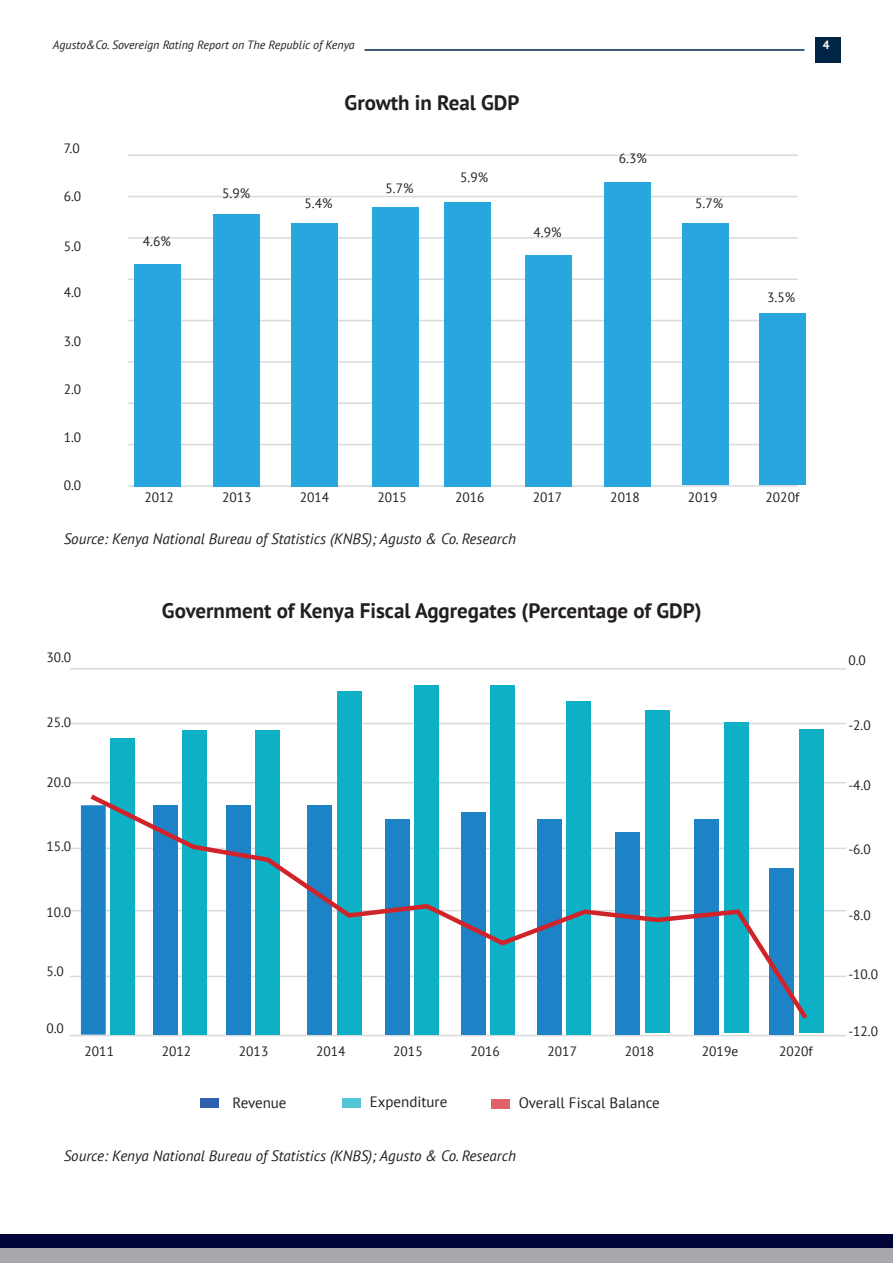
<style>
.page{position:relative;width:893px;height:1263px;background:#fff}
.page>*{position:absolute;margin:0;border:0;box-sizing:border-box;transform-origin:0 0}
.t1{font:700 21px "PT Sans";color:#231f20}
.Body{font:italic 15px "PT Sans";color:#231f20}
.TABLE_BODY{font:15px "PT Sans";color:#231f20}
.t2{font:13.5px "PT Sans";color:#231f20}
.t3{font:italic 12px "PT Sans";color:#231f20}
.t4{font:700 12px "PT Sans";color:#fff}
</style>
<div class="page">
<div style="left:0;top:1235px;width:893px;height:14px;background:#000436"></div>
<div style="left:0;top:1249px;width:893px;height:14px;background:#a7a9ac"></div>
<div style="left:815px;top:37px;width:26px;height:26px;background:#002545"></div>
<hr style="left:364px;top:49px;width:440px;height:2px;background:#002545">
<hr style="left:128px;top:485px;width:670px;height:2px;background:#d9dadc">
<hr style="left:128px;top:402px;width:670px;height:2px;background:#d9dadc">
<hr style="left:128px;top:196px;width:670px;height:1px;background:#d9dadc">
<hr style="left:128px;top:237px;width:670px;height:2px;background:#d9dadc">
<hr style="left:128px;top:320px;width:670px;height:1px;background:#d9dadc">
<hr style="left:128px;top:444px;width:670px;height:1px;background:#d9dadc">
<hr style="left:128px;top:278px;width:670px;height:2px;background:#d9dadc">
<hr style="left:128px;top:361px;width:670px;height:2px;background:#d9dadc">
<hr style="left:128px;top:154px;width:670px;height:2px;background:#d9dadc">
<div style="left:135px;top:264px;width:46px;height:223px;background:#28a6de"></div>
<div style="left:213px;top:214px;width:47px;height:273px;background:#28a6de"></div>
<div style="left:372px;top:207px;width:47px;height:280px;background:#28a6de"></div>
<div style="left:445px;top:202px;width:46px;height:285px;background:#28a6de"></div>
<div style="left:525px;top:255px;width:47px;height:232px;background:#28a6de"></div>
<div style="left:605px;top:182px;width:46px;height:305px;background:#28a6de"></div>
<div style="left:291px;top:224px;width:47px;height:263px;background:#28a6de"></div>
<div style="left:683px;top:224px;width:46px;height:261px;background:#28a6de"></div>
<div style="left:759px;top:313px;width:46px;height:172px;background:#28a6de"></div>
<hr style="left:70px;top:1035px;width:776px;height:1px;background:#d9dadc">
<hr style="left:70px;top:782px;width:776px;height:1px;background:#d9dadc">
<hr style="left:70px;top:910px;width:776px;height:1px;background:#d9dadc">
<hr style="left:70px;top:848px;width:776px;height:1px;background:#d9dadc">
<hr style="left:70px;top:976px;width:776px;height:1px;background:#d9dadc">
<hr style="left:70px;top:723px;width:776px;height:1px;background:#d9dadc">
<svg style="left:81px;top:805px;width:25px;height:230px"></svg>
<div style="left:153px;top:805px;width:25px;height:230px;background:#1d83c6"></div>
<div style="left:226px;top:805px;width:25px;height:230px;background:#1d83c6"></div>
<div style="left:308px;top:805px;width:24px;height:230px;background:#1d83c6"></div>
<div style="left:385px;top:819px;width:25px;height:216px;background:#1d83c6"></div>
<div style="left:461px;top:812px;width:25px;height:223px;background:#1d83c6"></div>
<div style="left:537px;top:819px;width:25px;height:216px;background:#1d83c6"></div>
<div style="left:615px;top:832px;width:25px;height:203px;background:#1d83c6"></div>
<div style="left:694px;top:819px;width:25px;height:216px;background:#1d83c6"></div>
<div style="left:769px;top:868px;width:25px;height:167px;background:#1d83c6"></div>
<div style="left:110px;top:738px;width:25px;height:297px;background:#0eb0c5"></div>
<div style="left:182px;top:730px;width:25px;height:305px;background:#0db0c4"></div>
<div style="left:255px;top:730px;width:25px;height:305px;background:#0db0c4"></div>
<div style="left:337px;top:691px;width:25px;height:344px;background:#0db0c4"></div>
<div style="left:415px;top:685px;width:24px;height:350px;background:#0db0c4"></div>
<div style="left:490px;top:685px;width:25px;height:350px;background:#0db0c4"></div>
<div style="left:566px;top:701px;width:25px;height:334px;background:#0db0c4"></div>
<div style="left:645px;top:711px;width:25px;height:322px;background:#0db0c4"></div>
<div style="left:724px;top:723px;width:25px;height:310px;background:#0db0c4"></div>
<div style="left:799px;top:730px;width:25px;height:303px;background:#0db0c4"></div>
<div style="left:201px;top:1098px;width:18px;height:9px;background:#2f60ad"></div>
<div style="left:491px;top:1099px;width:18px;height:10px;background:#de6267"></div>
<div style="left:342px;top:1098px;width:18px;height:10px;background:#53c6d5"></div>
<hr style="left:70px;top:668px;width:776px;height:2px;background:#d9dadc">
<svg style="left:85px;top:790px;width:723px;height:234px"></svg>
<p class="t3" style="left:53px;top:38px;width:303px">Agusto&amp;Co. Sovereign Rating Report on The Republic of Kenya</p>
<p class="t4" style="left:823px;top:37px;width:8px">4</p>
<p class="t2" style="left:64px;top:139px;width:18px">7.0</p>
<p class="t2" style="left:64px;top:188px;width:19px">6.0</p>
<p class="t2" style="left:64px;top:238px;width:19px">5.0</p>
<p class="t2" style="left:143px;top:233px;width:30px">4.6%</p>
<p class="t2" style="left:222px;top:185px;width:30px">5.9%</p>
<p class="t1" style="left:345px;top:89px;width:176px">Growth in Real GDP</p>
<p class="t2" style="left:305px;top:194px;width:30px">5.4%</p>
<p class="t2" style="left:385px;top:179px;width:30px">5.7%</p>
<p class="t2" style="left:460px;top:168px;width:30px">5.9%</p>
<p class="t2" style="left:534px;top:224px;width:30px">4.9%</p>
<p class="t2" style="left:64px;top:284px;width:19px">4.0</p>
<p class="t2" style="left:64px;top:332px;width:19px">3.0</p>
<p class="t2" style="left:64px;top:380px;width:19px">2.0</p>
<p class="t2" style="left:64px;top:428px;width:19px">1.0</p>
<p class="t2" style="left:64px;top:477px;width:19px">0.0</p>
<p class="t2" style="left:144px;top:489px;width:31px">2012</p>
<p class="t2" style="left:222px;top:489px;width:31px">2013</p>
<p class="t2" style="left:300px;top:489px;width:31px">2014</p>
<p class="t2" style="left:377px;top:489px;width:31px">2015</p>
<p class="t2" style="left:455px;top:489px;width:31px">2016</p>
<p class="t2" style="left:533px;top:489px;width:31px">2017</p>
<p class="Body" style="left:64px;top:529px;width:454px">Source: Kenya National Bureau of Statistics (KNBS); Agusto &amp; Co. Research</p>
<p class="t2" style="left:619px;top:150px;width:30px">6.3%</p>
<p class="t2" style="left:695px;top:194px;width:30px">5.7%</p>
<p class="t2" style="left:767px;top:288px;width:30px">3.5%</p>
<p class="t2" style="left:610px;top:489px;width:31px">2018</p>
<p class="t2" style="left:688px;top:489px;width:31px">2019</p>
<p class="t2" style="left:766px;top:489px;width:35px">2020f</p>
<p class="t2" style="left:46px;top:649px;width:26px">30.0</p>
<p class="t2" style="left:46px;top:713px;width:26px">25.0</p>
<p class="t2" style="left:46px;top:773px;width:26px">20.0</p>
<p class="t2" style="left:46px;top:838px;width:26px">15.0</p>
<p class="t1" style="left:162px;top:597px;width:541px">Government of Kenya Fiscal Aggregates (Percentage of GDP)</p>
<p class="t2" style="left:46px;top:903px;width:26px">10.0</p>
<p class="t2" style="left:46px;top:963px;width:19px">5.0</p>
<p class="t2" style="left:46px;top:1019px;width:19px">0.0</p>
<p class="t2" style="left:85px;top:1042px;width:31px">2011</p>
<p class="t2" style="left:162px;top:1042px;width:31px">2012</p>
<p class="t2" style="left:239px;top:1042px;width:31px">2013</p>
<p class="t2" style="left:316px;top:1042px;width:31px">2014</p>
<p class="t2" style="left:393px;top:1042px;width:31px">2015</p>
<p class="t2" style="left:470px;top:1042px;width:31px">2016</p>
<p class="t2" style="left:548px;top:1042px;width:31px">2017</p>
<p class="t2" style="left:625px;top:1042px;width:31px">2018</p>
<p class="t2" style="left:702px;top:1042px;width:38px">2019e</p>
<p class="t2" style="left:779px;top:1042px;width:35px">2020f</p>
<p class="TABLE_BODY" style="left:233px;top:1093px;width:56px">Revenue</p>
<p class="TABLE_BODY" style="left:370px;top:1092px;width:79px">Expenditure</p>
<p class="TABLE_BODY" style="left:519px;top:1093px;width:142px">Overall Fiscal Balance</p>
<p class="Body" style="left:64px;top:1146px;width:454px">Source: Kenya National Bureau of Statistics (KNBS); Agusto &amp; Co. Research</p>
<p class="t2" style="left:848px;top:652px;width:19px">0.0</p>
<p class="t2" style="left:848px;top:716px;width:24px">-2.0</p>
<p class="t2" style="left:848px;top:776px;width:24px">-4.0</p>
<p class="t2" style="left:848px;top:841px;width:24px">-6.0</p>
<p class="t2" style="left:848px;top:906px;width:24px">-8.0</p>
<p class="t2" style="left:848px;top:966px;width:31px">-10.0</p>
<p class="t2" style="left:848px;top:1022px;width:31px">-12.0</p>
</div>
